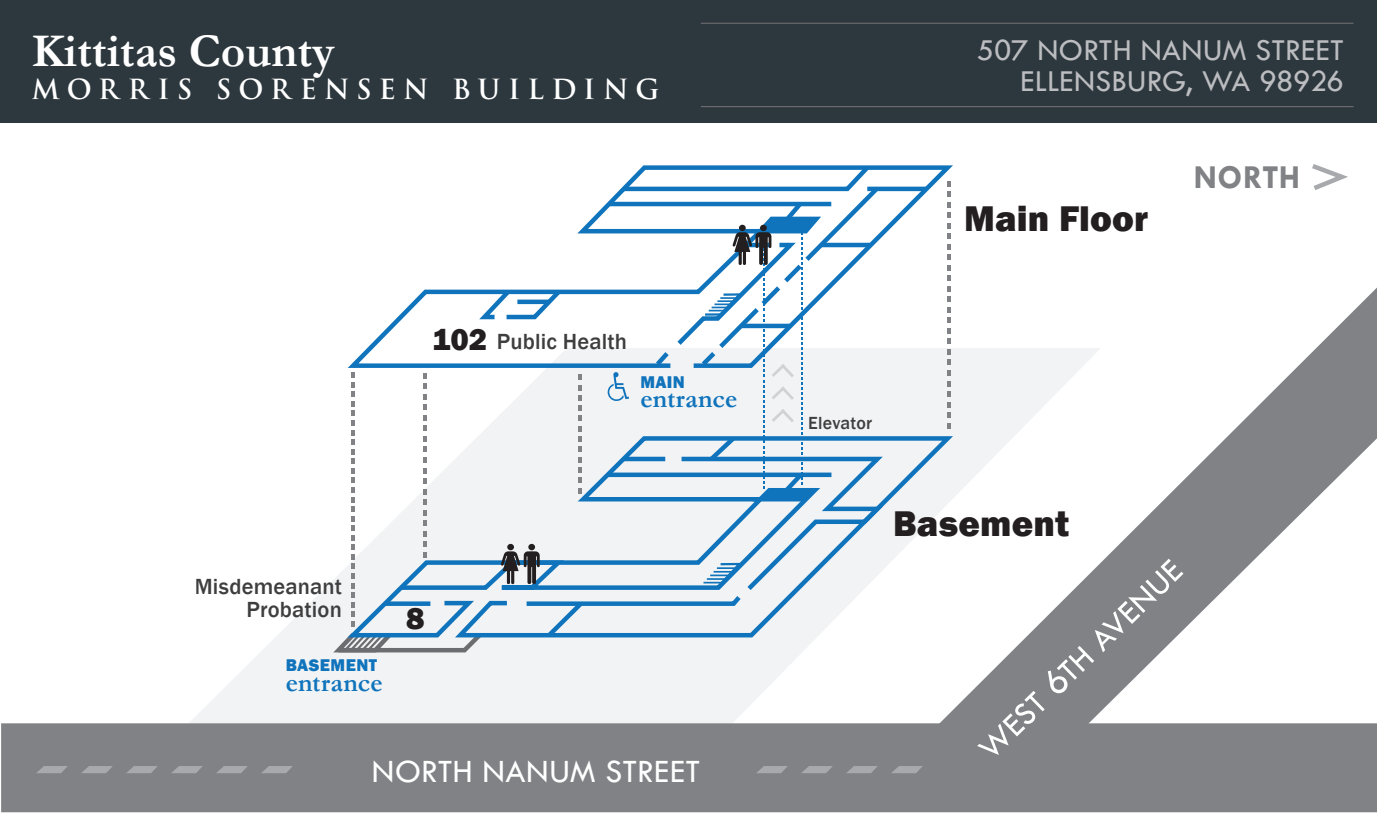
<style>
.page{position:relative;width:1377px;height:813px;background:#fff}
.page>*{position:absolute;margin:0;border:0;box-sizing:border-box;transform-origin:0 0}
.t1{font:700 47.25px "Garamond";color:#fff}
.t2{font:800 36.68px "Franklin Gothic";letter-spacing:.005em;color:#231f20}
.t3{font:33.75px "Tw Cen";letter-spacing:.01em;color:#fff}
.t4{font:700 33.75px "Tw Cen";letter-spacing:.01em;color:#808285}
.t5{font:31.5px/31.5px "Tw Cen";letter-spacing:.005em;color:#bcbdc0;text-align:right}
.t6{font:800 31.5px "Franklin Gothic";color:#231f20}
.t7{font:700 27px "Trajan Pro";letter-spacing:.26em;color:#fff}
.t8{font:700 26.32px "Garamond";letter-spacing:.01em;color:#1074bc}
.t9{font:500 22.5px/22.5px "Franklin Gothic";letter-spacing:.01em;color:#3e3e3f;text-align:right}
.t10{font:500 18px "Franklin Gothic";letter-spacing:.01em;color:#3e3e3f}
.t11{font:800 17.55px "Franklin Gothic";letter-spacing:.025em;color:#1074bc}
.s1{font-weight:800;font-size:31.5px;color:#231f20}
</style>
<div class="page">
<svg style="left:190px;top:586px;width:610px;height:137px;fill:#f2f3f4"></svg>
<div style="left:0;top:0;width:1377px;height:122px;background:#2d383e"></div>
<svg style="left:1312px;top:164px;width:36px;height:26px"></svg>
<hr style="left:701px;top:23px;width:653px;height:1px;background:#6c6d70">
<hr style="left:701px;top:106px;width:653px;height:1px;background:#6c6d70">
<svg style="left:888px;top:287px;width:489px;height:436px"></svg>
<div style="left:1px;top:723px;width:1376px;height:89px;background:#808285"></div>
<svg style="left:36px;top:765px;width:32px;height:8px"></svg>
<svg style="left:81px;top:765px;width:32px;height:8px"></svg>
<svg style="left:126px;top:765px;width:32px;height:8px"></svg>
<svg style="left:171px;top:765px;width:32px;height:8px"></svg>
<svg style="left:216px;top:765px;width:32px;height:8px"></svg>
<svg style="left:261px;top:765px;width:32px;height:8px"></svg>
<svg style="left:756px;top:765px;width:32px;height:8px"></svg>
<svg style="left:801px;top:765px;width:32px;height:8px"></svg>
<svg style="left:846px;top:765px;width:32px;height:8px"></svg>
<svg style="left:891px;top:765px;width:32px;height:8px"></svg>
<svg style="left:977px;top:558px;width:206px;height:196px"></svg>
<svg style="left:888px;top:434px;width:70px;height:205px"></svg>
<svg style="left:888px;top:165px;width:70px;height:205px"></svg>
<div style="left:867px;top:186px;width:60px;height:5px;background:#1074bc"></div>
<svg style="left:948px;top:180px;width:3px;height:248px"></svg>
<svg style="left:328px;top:165px;width:560px;height:489px"></svg>
<h1 class="t1" style="left:32px;top:19px;width:304px">Kittitas County</h1>
<p class="t7" style="left:32px;top:72px;width:629px">MORRIS SORENSEN BUILDING</p>
<p class="t9" style="left:432px;top:330px;width:196px"><span class="s1">102</span> Public Health</p>
<p class="t11" style="left:640px;top:371px;width:46px">MAIN</p>
<p class="t8" style="left:640px;top:381px;width:98px">entrance</p>
<p class="t9" style="left:195px;top:575px;width:149px">Misdemeanant<br>Probation</p>
<p class="t11" style="left:286px;top:654px;width:93px">BASEMENT</p>
<p class="t8" style="left:286px;top:664px;width:98px">entrance</p>
<p class="t6" style="left:406px;top:597px;width:20px">8</p>
<p class="t3" style="left:372px;top:750px;width:330px">NORTH NANUM STREET</p>
<p class="t5" style="left:977px;top:34px;width:369px">507 NORTH NANUM STREET<br>ELLENSBURG, WA 98926</p>
<p class="t2" style="left:964px;top:195px;width:186px">Main Floor</p>
<p class="t4" style="left:1194px;top:157px;width:108px">NORTH</p>
<p class="t10" style="left:808px;top:412px;width:66px">Elevator</p>
<p class="t2" style="left:893px;top:499px;width:177px">Basement</p>
</div>
